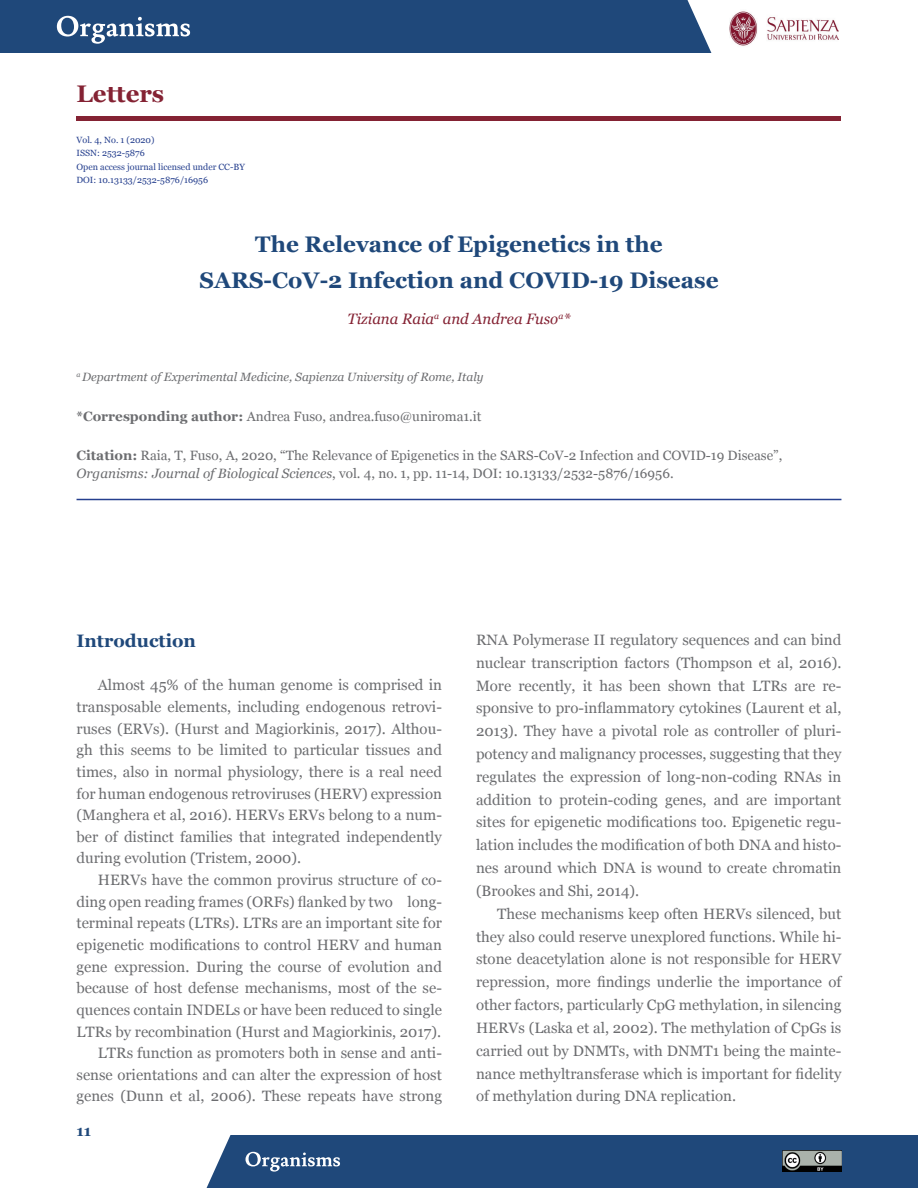
<style>
.page{position:relative;width:918px;height:1188px;background:#fff}
.page>*{position:absolute;margin:0;border:0;box-sizing:border-box;transform-origin:0 0}
.t1{font:700 24px "Georgia";color:#842233}
.t2{font:700 22.5px/36px "Georgia";color:#1f487a;text-align:center}
.Paragraph_Title_Leve{font:700 18px "Georgia";color:#1f487a}
.Testo__con_rientro{font:15px/22.8px "Georgia";color:#6c6d70;text-align:justify}
.t3{font:italic 15px "Georgia";color:#842233}
.t4{font:700 15px "Georgia";color:#1f487a}
.t5{font:13.5px/18px "Georgia";color:#6c6d70}
.t6{font:italic 12px "Georgia";color:#6c6d70}
.t7{font:9px/13.5px "Georgia";color:#253f8e}
.s1{font-weight:700}
.s2{font-style:italic}
</style>
<div class="page">
<div style="left:207px;top:1135px;width:711px;height:53px;background:#1f487a"></div>
<hr style="left:77px;top:499px;width:764px;height:1px;background:#253f8e">
<img style="left:782px;top:1151px;width:59px;height:21px">
<img style="left:729px;top:11px;width:110px;height:35px">
<div style="left:0;top:0;width:711px;height:53px;background:#1f487a"></div>
<div style="left:77px;top:116px;width:764px;height:5px;background:#842233"></div>
<h1 class="t1" style="left:77px;top:76px;width:89px">Letters</h1>
<p class="t7" style="left:77px;top:133px;width:170px">Vol. 4, No. 1 (2020)<br>ISSN: 2532-5876<br>Open access journal licensed under CC-BY<br>DOI: 10.13133/2532-5876/16956</p>
<h2 class="t2" style="left:199px;top:225px;width:521px">The Relevance of Epigenetics in the<br>SARS-CoV-2 Infection and COVID-19 Disease</h2>
<p class="t3" style="left:348px;top:308px;width:224px">Tiziana Raia<sup>a</sup> and Andrea Fuso<sup>a</sup>*</p>
<p class="t6" style="left:77px;top:368px;width:408px"><sup>a</sup> Department of Experimental Medicine, Sapienza University of Rome, Italy</p>
<p class="t5" style="left:77px;top:406px;width:407px"><span class="s1">*Corresponding author:</span> Andrea Fuso, andrea.fuso@uniroma1.it</p>
<p class="t5" style="left:77px;top:446px;width:707px"><span class="s1">Citation:</span> Raia, T, Fuso, A, 2020, “The Relevance of Epigenetics in the SARS-CoV-2 Infection and COVID-19 Disease”,<br><span class="s2">Organisms: Journal of Biological Sciences</span>, vol. 4, no. 1, pp. 11-14, DOI: 10.13133/2532-5876/16956.</p>
<p class="Paragraph_Title_Leve" style="left:77px;top:627px;width:121px">Introduction</p>
<p class="Testo__con_rientro" style="left:77px;top:674px;width:367px;line-height:21.6px;text-indent:21px">Almost 45% of the human genome is comprised in transposable elements, including endogenous retrovi&shy;ruses (ERVs). (Hurst and Magiorkinis, 2017). Althou&shy;gh this seems to be limited to particular tissues and times, also in normal physiology, there is a real need for human endogenous retroviruses (HERV) expression (Manghera et al, 2016). HERVs ERVs belong to a num&shy;ber of distinct families that integrated independently during evolution (Tristem, 2000).</p>
<p class="Testo__con_rientro" style="left:77px;top:869px;width:367px;line-height:21.6px;text-indent:21px">HERVs have the common provirus structure of co&shy;ding open reading frames (ORFs) flanked by two long&shy;terminal repeats (LTRs). LTRs are an important site for epigenetic modifications to control HERV and human gene expression. During the course of evolution and because of host defense mechanisms, most of the se&shy;quences contain INDELs or have been reduced to single LTRs by recombination (Hurst and Magiorkinis, 2017).</p>
<p class="Testo__con_rientro" style="left:77px;top:1042px;width:367px;line-height:21.6px;text-indent:21px">LTRs function as promoters both in sense and anti&shy;sense orientations and can alter the expression of host genes (Dunn et al, 2006). These repeats have strong</p>
<p class="t4" style="left:77px;top:1119px;width:16px">11</p>
<p class="Testo__con_rientro" style="left:476px;top:628px;width:367px">RNA Polymerase II regulatory sequences and can bind nuclear transcription factors (Thompson et al, 2016).<br>More recently, it has been shown that LTRs are re&shy;sponsive to pro-inflammatory cytokines (Laurent et al, 2013). They have a pivotal role as controller of pluri&shy;potency and malignancy processes, suggesting that they regulates the expression of long-non-coding RNAs in addition to protein-coding genes, and are important sites for epigenetic modifications too. Epigenetic regu&shy;lation includes the modification of both DNA and histo&shy;nes around which DNA is wound to create chromatin (Brookes and Shi, 2014).</p>
<p class="Testo__con_rientro" style="left:476px;top:902px;width:367px;text-indent:21px">These mechanisms keep often HERVs silenced, but they also could reserve unexplored functions. While hi&shy;stone deacetylation alone is not responsible for HERV repression, more findings underlie the importance of other factors, particularly CpG methylation, in silencing HERVs (Laska et al, 2002). The methylation of CpGs is carried out by DNMTs, with DNMT1 being the mainte&shy;nance methyltransferase which is important for fidelity of methylation during DNA replication.</p>
</div>
